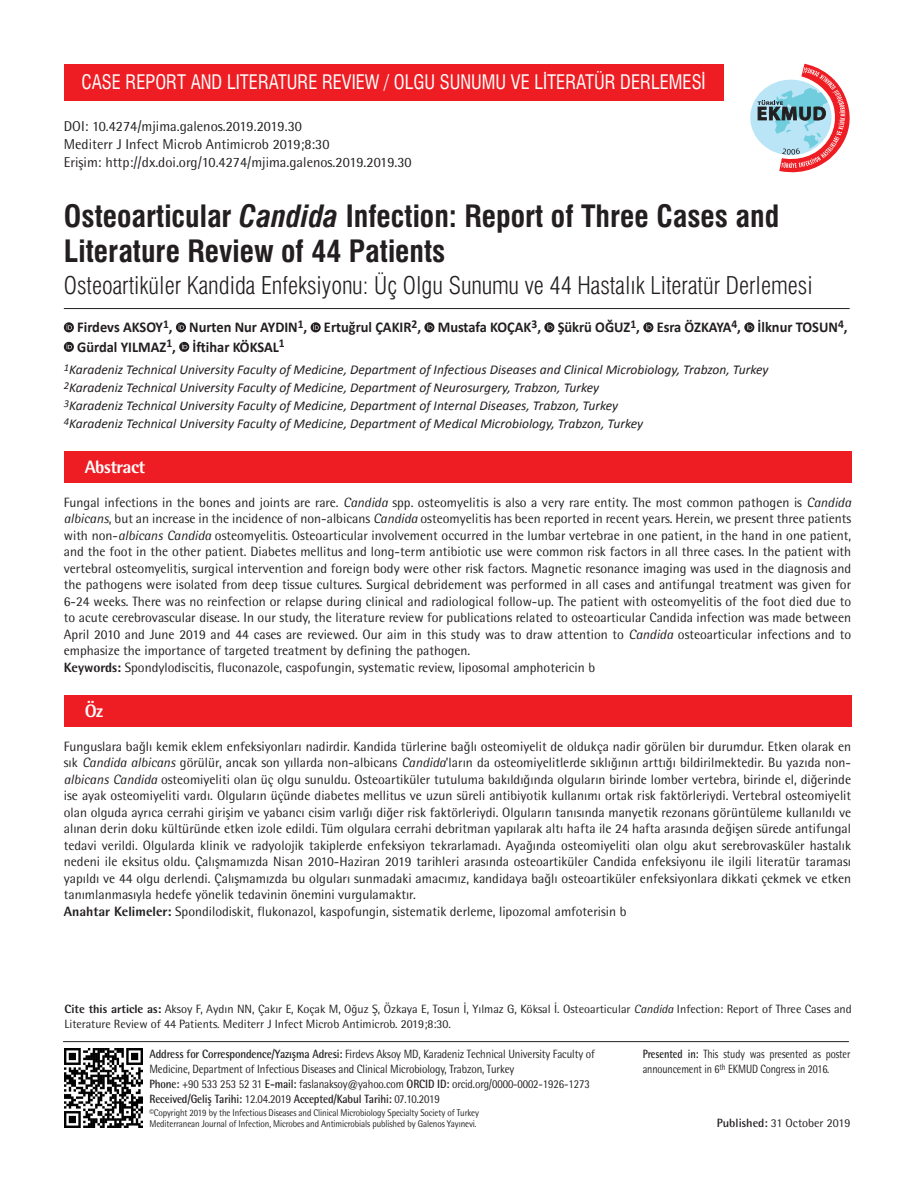
<style>
.page{position:relative;width:915px;height:1191px;background:#fff}
.page>*{position:absolute;margin:0;border:0;box-sizing:border-box;transform-origin:0 0}
.BASLIK{font:30px/34.5px "Swiss Condensed Bold Tr";color:#231f20}
._2__BASLIK{font:24px "Swiss Condensed Light Tr";color:#231f20}
.BASLIK-2{font:19.5px "Swiss Condensed Tr";color:#fff;scale:.95 1}
.t1{font:800 18px "Rotis Semi Sans Std";letter-spacing:-.025em;color:#fff}
.YAZARLAR{font:700 15px/19.5px "Calibri";color:#231f20;scale:.96 1}
.t2{font:14.25px "Rotis Semi Sans Std";color:#231f20}
.OZET{font:13.5px/16.5px "Rotis Semi Sans Std";color:#231f20;text-align:justify}
.KURUM{font:italic 13.5px "Calibri";color:#231f20}
.YAZI{font:12px/15px "Rotis Semi Sans Std";letter-spacing:-.01em;color:#231f20;scale:.9 1}
.YAZI-2{font:12px/15px "Rotis Semi Sans Std";letter-spacing:-.01em;color:#231f20}
.YAZI-3{font:12px/15px "Rotis Semi Sans Std";letter-spacing:-.01em;color:#231f20;scale:.84 1}
.t3{font:9.75px "Rotis Semi Sans Std";letter-spacing:-.01em;color:#231f20;scale:.9 1}
.s1{font-family:"Swiss Cond Bold Italic Tr"}
.s2{font-style:italic}
.s3{font-weight:800}
.s4{font-weight:700}
</style>
<div class="page">
<div style="left:750px;top:80px;width:81px;height:75px;background:#bae5f6;border-radius:50%"></div>
<svg style="left:757px;top:64px;width:93px;height:109px"></svg>
<div style="left:64px;top:451px;width:786px;height:31px;background:#ee1d23"></div>
<div style="left:64px;top:695px;width:786px;height:31px;background:#ee1d23"></div>
<svg style="left:64px;top:322px;width:10px;height:10px"></svg>
<svg style="left:66px;top:324px;width:6px;height:6px"></svg>
<svg style="left:176px;top:322px;width:10px;height:10px"></svg>
<svg style="left:178px;top:324px;width:6px;height:6px"></svg>
<svg style="left:310px;top:322px;width:10px;height:10px"></svg>
<svg style="left:313px;top:324px;width:6px;height:6px"></svg>
<svg style="left:424px;top:322px;width:10px;height:10px"></svg>
<svg style="left:427px;top:324px;width:5px;height:6px"></svg>
<svg style="left:544px;top:322px;width:10px;height:10px"></svg>
<svg style="left:547px;top:324px;width:5px;height:6px"></svg>
<svg style="left:643px;top:322px;width:10px;height:10px"></svg>
<svg style="left:645px;top:324px;width:6px;height:6px"></svg>
<svg style="left:744px;top:322px;width:10px;height:10px"></svg>
<svg style="left:746px;top:324px;width:6px;height:6px"></svg>
<svg style="left:64px;top:342px;width:10px;height:10px"></svg>
<svg style="left:66px;top:344px;width:6px;height:5px"></svg>
<svg style="left:179px;top:342px;width:10px;height:10px"></svg>
<svg style="left:182px;top:344px;width:5px;height:5px"></svg>
<hr style="left:64px;top:308px;width:785px;height:1px;background:#231f20">
<div style="left:64px;top:64px;width:659px;height:37px;background:#ee1d23"></div>
<hr style="left:63px;top:1041px;width:785px;height:1px;background:#231f20">
<img style="left:64px;top:1049px;width:78px;height:78px">
<p class="BASLIK-2" style="left:82px;top:70px;width:658px">CASE REPORT AND LITERATURE REVIEW / OLGU SUNUMU VE LİTERATÜR DERLEMESİ</p>
<p class="t2" style="left:64px;top:117px;width:239px">DOI: 10.4274/mjima.galenos.2019.2019.30</p>
<p class="t2" style="left:64px;top:135px;width:267px">Mediterr J Infect Microb Antimicrob 2019;8:30</p>
<p class="t2" style="left:64px;top:153px;width:349px">Erişim: http://dx.doi.org/10.4274/mjima.galenos.2019.2019.30</p>
<p class="BASLIK" style="left:64px;top:199px;width:716px">Osteoarticular <span class="s1">Candida</span> Infection: Report of Three Cases and<br>Literature Review of 44 Patients</p>
<p class="_2__BASLIK" style="left:64px;top:271px;width:750px">Osteoartiküler Kandida Enfeksiyonu: Üç Olgu Sunumu ve 44 Hastalık Literatür Derlemesi</p>
<p class="YAZARLAR" style="left:77px;top:317px;width:803px">Firdevs AKSOY<sup>1</sup>, Nurten Nur AYDIN<sup>1</sup>, Ertuğrul ÇAKIR<sup>2</sup>, Mustafa KOÇAK<sup>3</sup>, Şükrü OĞUZ<sup>1</sup>, Esra ÖZKAYA<sup>4</sup>, İlknur TOSUN<sup>4</sup>,<br>Gürdal YILMAZ<sup>1</sup>, İftihar KÖKSAL<sup>1</sup></p>
<p class="KURUM" style="left:64px;top:361px;width:706px"><sup>1</sup>Karadeniz Technical University Faculty of Medicine, Department of Infectious Diseases and Clinical Microbiology, Trabzon, Turkey</p>
<p class="KURUM" style="left:64px;top:379px;width:536px"><sup>2</sup>Karadeniz Technical University Faculty of Medicine, Department of Neurosurgery, Trabzon, Turkey</p>
<p class="KURUM" style="left:64px;top:397px;width:555px"><sup>3</sup>Karadeniz Technical University Faculty of Medicine, Department of Internal Diseases, Trabzon, Turkey</p>
<p class="KURUM" style="left:64px;top:415px;width:580px"><sup>4</sup>Karadeniz Technical University Faculty of Medicine, Department of Medical Microbiology, Trabzon, Turkey</p>
<p class="t1" style="left:85px;top:455px;width:62px">Abstract</p>
<p class="OZET" style="left:64px;top:494px;width:788px">Fungal infections in the bones and joints are rare. <span class="s2">Candida</span> spp. osteomyelitis is also a very rare entity. The most common pathogen is <span class="s2">Candida albicans</span>, but an increase in the incidence of non-albicans <span class="s2">Candida</span> osteomyelitis has been reported in recent years. Herein, we present three patients with non-<span class="s2">albicans Candida</span> osteomyelitis. Osteoarticular involvement occurred in the lumbar vertebrae in one patient, in the hand in one patient, and the foot in the other patient. Diabetes mellitus and long-term antibiotic use were common risk factors in all three cases. In the patient with vertebral osteomyelitis, surgical intervention and foreign body were other risk factors. Magnetic resonance imaging was used in the diagnosis and the pathogens were isolated from deep tissue cultures. Surgical debridement was performed in all cases and antifungal treatment was given for 6-24 weeks. There was no reinfection or relapse during clinical and radiological follow-up. The patient with osteomyelitis of the foot died due to to acute cerebrovascular disease. In our study, the literature review for publications related to osteoarticular Candida infection was made between April 2010 and June 2019 and 44 cases are reviewed. Our aim in this study was to draw attention to <span class="s2">Candida</span> osteoarticular infections and to emphasize the importance of targeted treatment by defining the pathogen.</p>
<p class="OZET" style="left:64px;top:659px;width:532px"><span class="s3">Keywords:</span> Spondylodiscitis, fluconazole, caspofungin, systematic review, liposomal amphotericin b</p>
<p class="t1" style="left:85px;top:699px;width:20px">Öz</p>
<p class="OZET" style="left:64px;top:738px;width:788px">Funguslara bağlı kemik eklem enfeksiyonları nadirdir. Kandida türlerine bağlı osteomiyelit de oldukça nadir görülen bir durumdur. Etken olarak en sık <span class="s2">Candida albicans</span> görülür, ancak son yıllarda non-albicans <span class="s2">Candida</span>’ların da osteomiyelitlerde sıklığının arttığı bildirilmektedir. Bu yazıda non&shy;<span class="s2">albicans Candida</span> osteomiyeliti olan üç olgu sunuldu. Osteoartiküler tutuluma bakıldığında olguların birinde lomber vertebra, birinde el, diğerinde ise ayak osteomiyeliti vardı. Olguların üçünde diabetes mellitus ve uzun süreli antibiyotik kullanımı ortak risk faktörleriydi. Vertebral osteomiyelit olan olguda ayrıca cerrahi girişim ve yabancı cisim varlığı diğer risk faktörleriydi. Olguların tanısında manyetik rezonans görüntüleme kullanıldı ve alınan derin doku kültüründe etken izole edildi. Tüm olgulara cerrahi debritman yapılarak altı hafta ile 24 hafta arasında değişen sürede antifungal tedavi verildi. Olgularda klinik ve radyolojik takiplerde enfeksiyon tekrarlamadı. Ayağında osteomiyeliti olan olgu akut serebrovasküler hastalık nedeni ile eksitus oldu. Çalışmamızda Nisan 2010-Haziran 2019 tarihleri arasında osteoartiküler Candida enfeksiyonu ile ilgili literatür taraması yapıldı ve 44 olgu derlendi. Çalışmamızda bu olguları sunmadaki amacımız, kandidaya bağlı osteoartiküler enfeksiyonlara dikkati çekmek ve etken tanımlanmasıyla hedefe yönelik tedavinin önemini vurgulamaktır.</p>
<p class="OZET" style="left:64px;top:903px;width:564px"><span class="s3">Anahtar Kelimeler:</span> Spondilodiskit, flukonazol, kaspofungin, sistematik derleme, lipozomal amfoterisin b</p>
<p class="YAZI-2" style="left:65px;top:1001px;width:788px"><span class="s3">Cite this article as:</span> Aksoy F, Aydın NN, Çakır E, Koçak M, Oğuz Ş, Özkaya E, Tosun İ, Yılmaz G, Köksal İ. Osteoarticular <span class="s2">Candida</span> Infection: Report of Three Cases and<br>Literature Review of 44 Patients. Mediterr J Infect Microb Antimicrob. 2019;8:30.</p>
<p class="YAZI" style="left:149px;top:1045px;width:496px"><span class="s4">Address for Correspondence/Yazışma Adresi:</span> Firdevs Aksoy MD, Karadeniz Technical University Faculty of<br>Medicine, Department of Infectious Diseases and Clinical Microbiology, Trabzon, Turkey</p>
<p class="YAZI" style="left:149px;top:1075px;width:490px"><span class="s4">Phone:</span> +90 533 253 52 31 <span class="s4">E-mail:</span> faslanaksoy@yahoo.com <span class="s4">ORCID ID:</span> orcid.org/0000-0002-1926-1273<br><span class="s4">Received/Geliş Tarihi:</span> 12.04.2019 <span class="s4">Accepted/Kabul Tarihi:</span> 07.10.2019</p>
<p class="t3" style="left:149px;top:1106px;width:367px">©Copyright 2019 by the Infectious Diseases and Clinical Microbiology Specialty Society of Turkey</p>
<p class="t3" style="left:149px;top:1118px;width:365px">Mediterranean Journal of Infection, Microbes and Antimicrobials published by Galenos Yayınevi.</p>
<p class="YAZI-3" style="left:642px;top:1045px;width:249px"><span class="s4">Presented in:</span> This study was presented as poster announcement in 6<sup>th</sup> EKMUD Congress in 2016.</p>
<p class="YAZI-2" style="left:716px;top:1115px;width:135px"><span class="s4">Published:</span> 31 October 2019</p>
</div>
